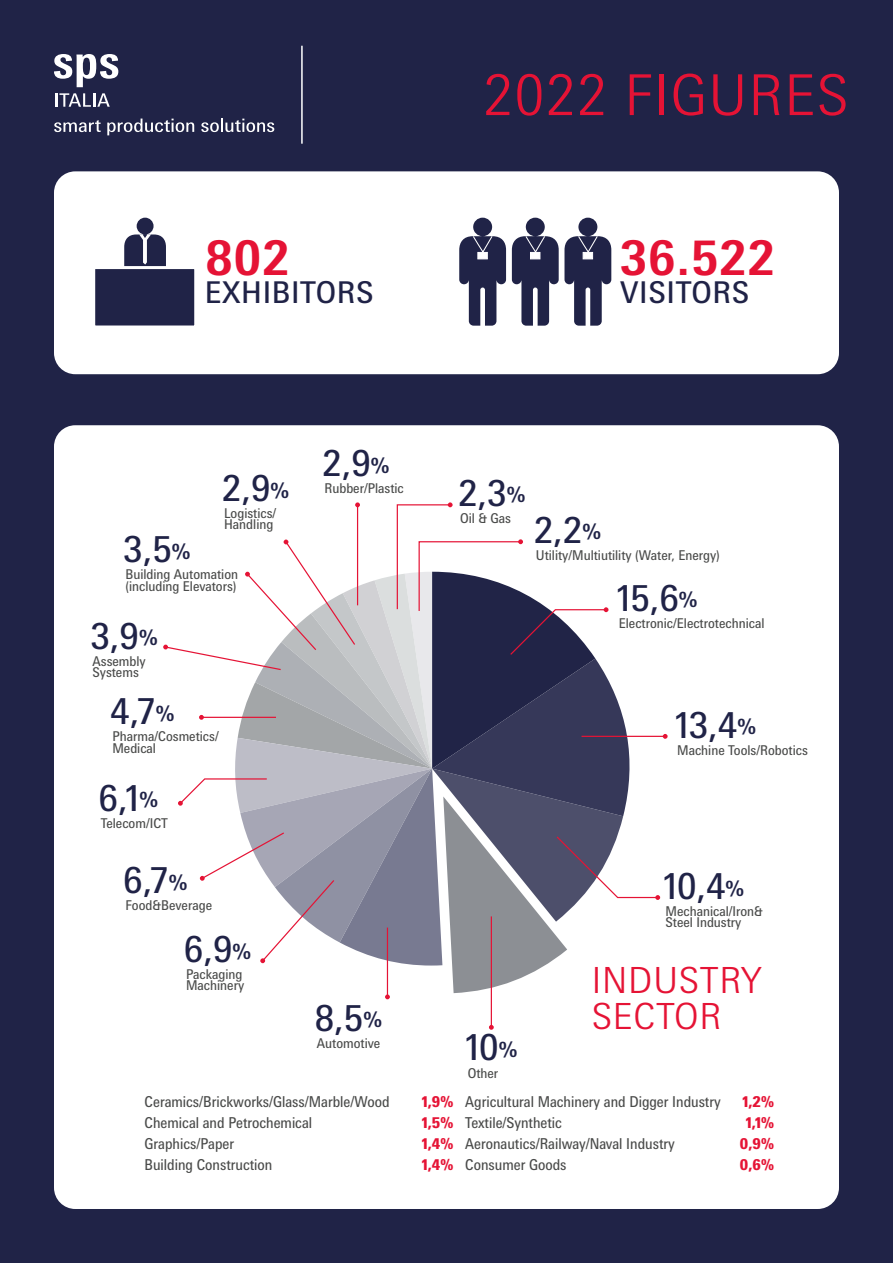
<style>
.page{position:relative;width:893px;height:1263px;background:#202347}
.page>*{position:absolute;margin:0;border:0;box-sizing:border-box;transform-origin:0 0}
.t1{font:300 56.4px "Messe Univers";letter-spacing:.02em;color:#e51335}
.t2{font:700 48px "Messe Univers";letter-spacing:.02em;color:#e51335}
.t3{font:36px "Messe Univers";color:#202347}
.t4{font:300 36px/36px "Messe Univers";letter-spacing:.02em;color:#e51335}
.t5{font:30px "Messe Univers";letter-spacing:.02em;color:#202347}
.t6{font:15px "Messe Univers";color:#4a4b4a;scale:.91 1}
.t7{font:900 15px "Messe Univers";color:#e51335;scale:.91 1}
.t8{font:13.5px/11.2px "Messe Univers";color:#4a4b4a;scale:.94 1}
.s1{font-weight:700;font-size:21px}
</style>
<div class="page">
<div style="left:54px;top:171px;width:785px;height:203px;background:#fff;border-radius:21px"></div>
<div style="left:54px;top:425px;width:785px;height:784px;background:#fff;border-radius:21px"></div>
<svg style="left:512px;top:218px;width:99px;height:108px"></svg>
<div style="left:583px;top:252px;width:10px;height:7px;background:#fff"></div>
<svg style="left:459px;top:218px;width:47px;height:108px"></svg>
<div style="left:478px;top:252px;width:9px;height:7px;background:#fff"></div>
<hr style="left:491px;top:916px;width:1px;height:111px;background:#e51335">
<svg style="left:489px;top:1025px;width:5px;height:5px"></svg>
<svg style="left:163px;top:502px;width:505px;height:497px"></svg>
<svg style="left:124px;top:218px;width:42px;height:48px"></svg>
<div style="left:92px;top:266px;width:105px;height:62px;background:#202347;border:3px solid #fff"></div>
<hr style="left:301px;top:46px;width:2px;height:98px;background:#fff">
<svg style="left:55px;top:93px;width:55px;height:14px"></svg>
<svg style="left:54px;top:120px;width:47px;height:12px"></svg>
<svg style="left:107px;top:119px;width:87px;height:16px"></svg>
<svg style="left:201px;top:119px;width:73px;height:13px"></svg>
<svg style="left:54px;top:54px;width:64px;height:33px"></svg>
<h1 class="t1" style="left:483px;top:60px;width:367px">2022 FIGURES</h1>
<h2 class="t2" style="left:206px;top:228px;width:85px">802</h2>
<h2 class="t2" style="left:620px;top:228px;width:156px">36.522</h2>
<h3 class="t5" style="left:205px;top:274px;width:170px">EXHIBITORS</h3>
<h3 class="t5" style="left:620px;top:274px;width:131px">VISITORS</h3>
<h3 class="t3" style="left:222px;top:466px;width:69px">2,9<span class="s1">%</span></h3>
<p class="t8" style="left:224px;top:508px;width:57px">Logistics/<br>Handling</p>
<h3 class="t3" style="left:123px;top:527px;width:69px">3,5<span class="s1">%</span></h3>
<p class="t8" style="left:125px;top:569px;width:121px">Building Automation (including Elevators)</p>
<h3 class="t3" style="left:90px;top:614px;width:69px">3,9<span class="s1">%</span></h3>
<p class="t8" style="left:93px;top:655px;width:58px">Assembly<br>Systems</p>
<h3 class="t3" style="left:110px;top:689px;width:66px">4,7<span class="s1">%</span></h3>
<p class="t8" style="left:112px;top:731px;width:115px">Pharma/Cosmetics/<br>Medical</p>
<h3 class="t3" style="left:99px;top:775px;width:61px">6,1<span class="s1">%</span></h3>
<p class="t8" style="left:101px;top:817px;width:73px">Telecom/ICT</p>
<h3 class="t3" style="left:123px;top:858px;width:66px">6,7<span class="s1">%</span></h3>
<p class="t8" style="left:125px;top:900px;width:94px">Food&amp;Beverage</p>
<h3 class="t3" style="left:184px;top:927px;width:69px">6,9<span class="s1">%</span></h3>
<p class="t8" style="left:186px;top:968px;width:63px">Packaging<br>Machinery</p>
<h3 class="t3" style="left:322px;top:441px;width:69px">2,9<span class="s1">%</span></h3>
<p class="t8" style="left:324px;top:483px;width:86px">Rubber/Plastic</p>
<h3 class="t3" style="left:458px;top:471px;width:69px">2,3<span class="s1">%</span></h3>
<p class="t8" style="left:460px;top:512px;width:56px">Oil &amp; Gas</p>
<h3 class="t3" style="left:534px;top:507px;width:69px">2,2<span class="s1">%</span></h3>
<p class="t8" style="left:536px;top:549px;width:197px">Utility/Multiutility (Water, Energy)</p>
<h3 class="t3" style="left:617px;top:576px;width:82px">15,6<span class="s1">%</span></h3>
<p class="t8" style="left:619px;top:617px;width:156px">Electronic/Electrotechnical</p>
<h3 class="t3" style="left:675px;top:703px;width:82px">13,4<span class="s1">%</span></h3>
<p class="t8" style="left:677px;top:744px;width:141px">Machine Tools/Robotics</p>
<h3 class="t3" style="left:315px;top:996px;width:69px">8,5<span class="s1">%</span></h3>
<p class="t8" style="left:317px;top:1037px;width:69px">Automotive</p>
<h3 class="t3" style="left:466px;top:1025px;width:53px">10<span class="s1">%</span></h3>
<p class="t8" style="left:468px;top:1067px;width:34px">Other</p>
<h3 class="t3" style="left:663px;top:864px;width:82px">10,4<span class="s1">%</span></h3>
<p class="t8" style="left:665px;top:905px;width:105px">Mechanical/Iron&amp;<br>Steel Industry</p>
<h3 class="t4" style="left:592px;top:962px;width:172px">INDUSTRY<br>SECTOR</h3>
<p class="t6" style="left:145px;top:1093px;width:271px">Ceramics/Brickworks/Glass/Marble/Wood</p>
<p class="t7" style="left:422px;top:1093px;width:36px">1,9%</p>
<p class="t6" style="left:145px;top:1114px;width:186px">Chemical and Petrochemical</p>
<p class="t7" style="left:422px;top:1114px;width:36px">1,5%</p>
<p class="t6" style="left:145px;top:1135px;width:100px">Graphics/Paper</p>
<p class="t7" style="left:422px;top:1135px;width:36px">1,4%</p>
<p class="t6" style="left:145px;top:1156px;width:142px">Building Construction</p>
<p class="t7" style="left:422px;top:1156px;width:36px">1,4%</p>
<p class="t6" style="left:465px;top:1093px;width:282px">Agricultural Machinery and Digger Industry</p>
<p class="t7" style="left:742px;top:1093px;width:36px">1,2%</p>
<p class="t6" style="left:465px;top:1114px;width:108px">Textile/Synthetic</p>
<p class="t7" style="left:746px;top:1114px;width:32px">1,1%</p>
<p class="t6" style="left:465px;top:1135px;width:232px">Aeronautics/Railway/Naval Industry</p>
<p class="t7" style="left:740px;top:1135px;width:39px">0,9%</p>
<p class="t6" style="left:465px;top:1156px;width:113px">Consumer Goods</p>
<p class="t7" style="left:740px;top:1156px;width:39px">0,6%</p>
</div>
